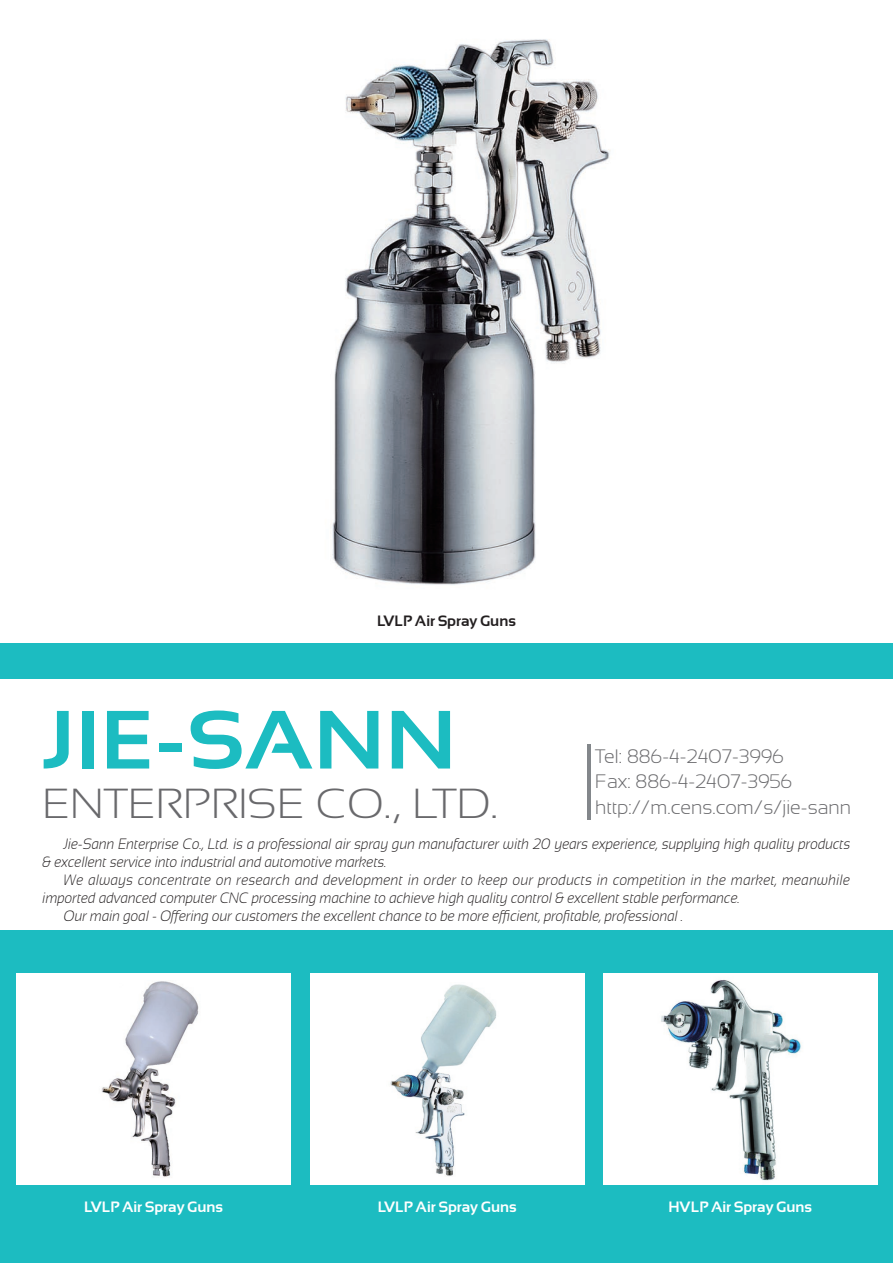
<style>
.page{position:relative;width:893px;height:1263px;background:#fff}
.page>*{position:absolute;margin:0;border:0;box-sizing:border-box;transform-origin:0 0}
.t1{font:700 82.5px "Sansation";color:#1cbcc1;scale:1.1 1}
.t2{font:300 42px "Sansation";color:#69696c;scale:1.1 1}
.t3{font:300 19.5px/25.5px "Sansation";color:#69696c}
.t4{font:italic 300 15px/18px "Sansation";color:#231f20;scale:.9 1}
.t5{font:italic 300 15px "Sansation";letter-spacing:.02em;color:#231f20;scale:.9 1}
.t6{font:700 15px "Sansation";color:#fff}
.t7{font:700 15px "Sansation";color:#231f20}
</style>
<div class="page">
<img style="left:332px;top:39px;width:279px;height:546px">
<div style="left:0;top:643px;width:893px;height:620px;background:#1cbcc1"></div>
<div style="left:0;top:679px;width:893px;height:251px;background:#fff"></div>
<div style="left:17px;top:973px;width:274px;height:212px;background:#fff"></div>
<img style="left:101px;top:981px;width:98px;height:196px">
<div style="left:310px;top:973px;width:274px;height:212px;background:#fff"></div>
<img style="left:390px;top:984px;width:107px;height:192px">
<div style="left:604px;top:973px;width:274px;height:212px;background:#fff"></div>
<img style="left:661px;top:979px;width:140px;height:202px">
<hr style="left:587px;top:744px;width:3px;height:76px;background:#83878b">
<p class="t7" style="left:377px;top:613px;width:140px">LVLP Air Spray Guns</p>
<h1 class="t1" style="left:43px;top:694px;width:378px">JIE-SANN</h1>
<h2 class="t2" style="left:43px;top:780px;width:416px">ENTERPRISE CO., LTD.</h2>
<h3 class="t3" style="left:595px;top:743px;width:257px">Tel: 886-4-2407-3996<br>Fax: 886-4-2407-3956 http://m.cens.com/s/jie-sann</h3>
<p class="t4" style="left:43px;top:834px;width:899px;text-indent:21px">Jie-Sann Enterprise Co., Ltd. is a professional air spray gun manufacturer with 20 years experience, supplying high quality products &amp; excellent service into industrial and automotive markets.</p>
<p class="t5" style="left:64px;top:871px;width:875px">We always concentrate on research and development in order to keep our products in competition in the market, meanwhile</p>
<p class="t4" style="left:43px;top:888px;width:776px">imported advanced computer CNC processing machine to achieve high quality control &amp; excellent stable performance.</p>
<p class="t4" style="left:64px;top:906px;width:690px">Our main goal - Offering our customers the excellent chance to be more efficient, profitable, professional .</p>
<p class="t6" style="left:84px;top:1199px;width:140px">LVLP Air Spray Guns</p>
<p class="t6" style="left:378px;top:1199px;width:140px">LVLP Air Spray Guns</p>
<p class="t6" style="left:668px;top:1199px;width:145px">HVLP Air Spray Guns</p>
</div>
